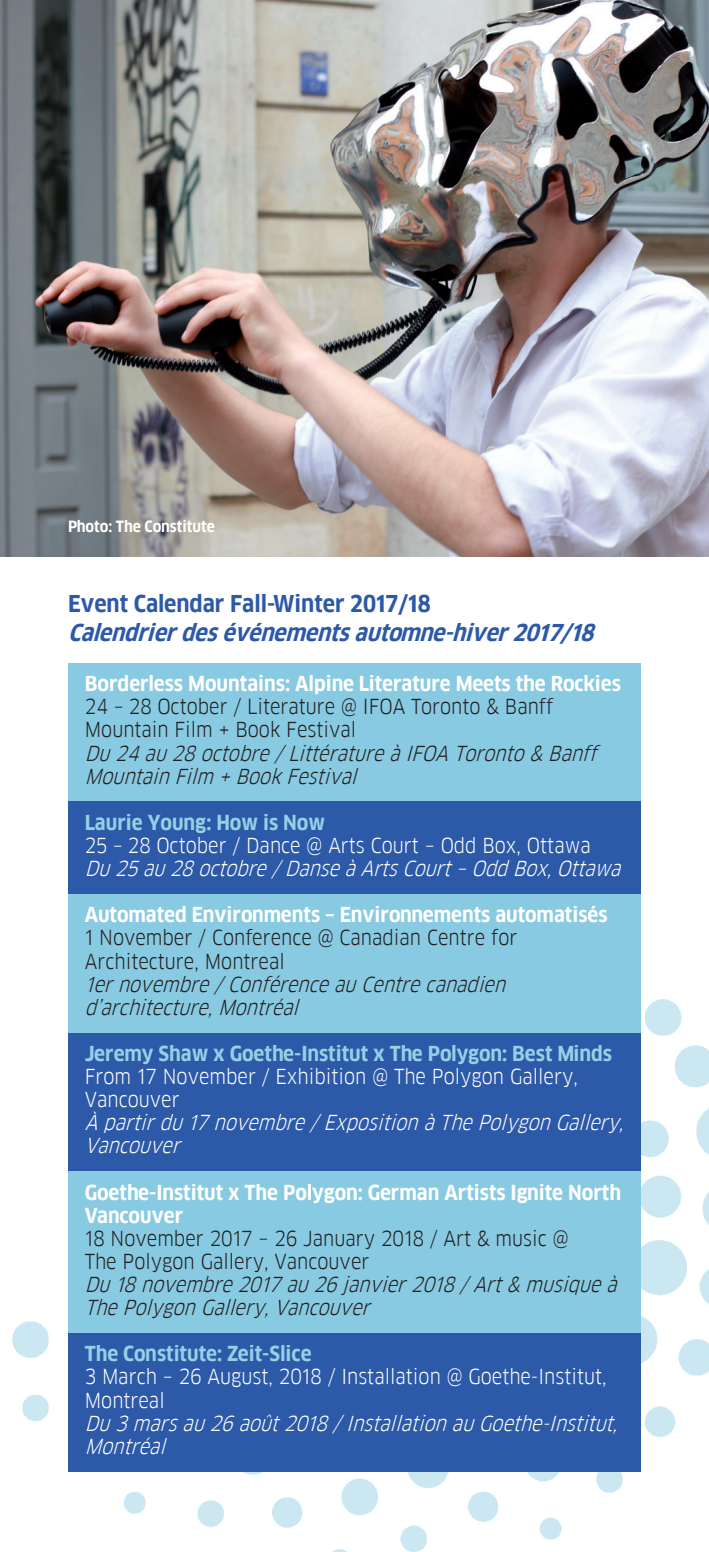
<style>
.page{position:relative;width:709px;height:1552px;background:#fff}
.page>*{position:absolute;margin:0;border:0;box-sizing:border-box;transform-origin:0 0}
.t1{font:italic 700 22.75px/28.8px "Goethe FF Clan";color:#2c59a8}
.t2{font:italic 20.25px/23px "Goethe FF Clan";color:#231f20}
.t3{font:italic 20.25px/23px "Goethe FF Clan";color:#fff}
.t4{font:20.25px/23px "Goethe FF Clan";color:#fff}
.t5{font:700 15.25px "Goethe FF Clan";color:#fff}
.s1{font-style:normal}
.s2{font-weight:700;font-style:normal;color:#fff}
.s3{font-weight:700;font-style:normal;color:#96d0e4}
.s4{font-weight:700;color:#96d0e4}
.s5{font-style:italic}
</style>
<div class="page">
<img style="left:12px;top:999px;width:697px;height:553px">
<img style="left:0;top:0;width:709px;height:557px">
<div style="left:68px;top:663px;width:573px;height:139px;background:#87cae1"></div>
<div style="left:68px;top:802px;width:573px;height:92px;background:#2c59a8"></div>
<div style="left:68px;top:894px;width:573px;height:139px;background:#87cae1"></div>
<div style="left:68px;top:1033px;width:573px;height:138px;background:#2c59a8"></div>
<div style="left:68px;top:1171px;width:573px;height:162px;background:#87cae1"></div>
<div style="left:68px;top:1333px;width:573px;height:139px;background:#2c59a8"></div>
<p class="t5" style="left:68px;top:517px;width:148px">Photo: The Constitute</p>
<p class="t1" style="left:68px;top:590px;width:533px"><span class="s1">Event Calendar Fall-Winter 2017/18<br></span>Calendrierdesévénementsautomne-hiver2017/18</p>
<p class="t2" style="left:85px;top:672px;width:537px"><span class="s2">Borderless Mountains: Alpine Literature Meets the Rockies </span><span class="s1">24 – 28 October / Literature @ IFOA Toronto &amp; Banff Mountain Film + Book Festival </span>Du24au28octobre/LittératureàIFOA Toronto&amp; Banff MountainFilm +BookFestival</p>
<p class="t3" style="left:85px;top:811px;width:543px"><span class="s3">Laurie Young: How is Now<br></span><span class="s1">25 – 28 October / Dance @ Arts Court – Odd Box, Ottawa<br></span>Du25au28octobre/DanseàArtsCourt–OddBox,Ottawa</p>
<p class="t2" style="left:85px;top:903px;width:524px"><span class="s2">Automated Environments – Environnements automatisés </span><span class="s1">1 November / Conference @ Canadian Centre for Architecture, Montreal </span>1ernovembre/ConférenceauCentrecanadien d’architecture,Montréal</p>
<p class="t3" style="left:85px;top:1042px;width:546px"><span class="s3">Jeremy Shaw x Goethe-Institut x The Polygon: Best Minds </span><span class="s1">From 17 November / Exhibition @ The Polygon Gallery, Vancouver<br></span>À partirdu17novembre/ExpositionàThePolygonGallery, Vancouver</p>
<p class="t2" style="left:85px;top:1181px;width:539px"><span class="s2">Goethe-Institut x The Polygon: German Artists Ignite North Vancouver<br></span><span class="s1">18 November 2017 – 26 January 2018 / Art &amp; music @<br>The Polygon Gallery, Vancouver </span>Du18novembre2017au26janvier2018/Art&amp; musiqueà ThePolygonGallery,Vancouver</p>
<p class="t4" style="left:85px;top:1342px;width:540px"><span class="s4">The Constitute: Zeit-Slice<br></span>3 March – 26 August, 2018 / Installation @ Goethe-Institut, Montreal <span class="s5">Du3marsau26août2018/InstallationauGoethe-Institut, Montréal</span></p>
</div>
